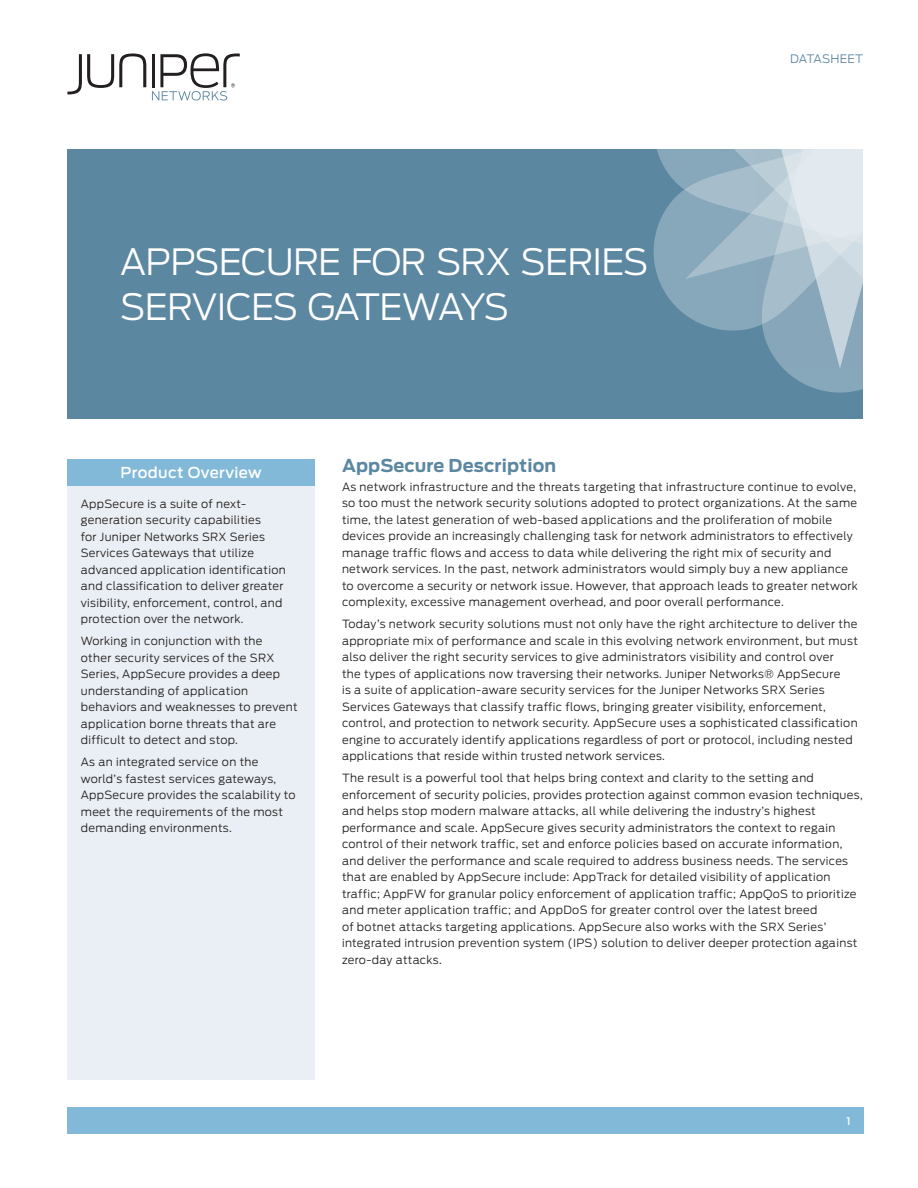
<style>
.page{position:relative;width:918px;height:1188px;background:#fff}
.page>*{position:absolute;margin:0;border:0;box-sizing:border-box;transform-origin:0 0}
.t1{font:300 36px/45px "Antenna";letter-spacing:-.02em;color:#fff}
.t2{font:700 17.7px "Antenna";letter-spacing:.01em;color:#5c87a1}
.t3{font:500 15px "Antenna";letter-spacing:.03em;color:#fff}
.t4{font:300 11.7px "Antenna";letter-spacing:.01em;color:#5c87a1}
.t5{font:300 11.25px/16.5px "Antenna";letter-spacing:.03em;color:#231f20}
.t6{font:500 10.5px "Antenna";color:#fff}
</style>
<div class="page">
<div style="left:68px;top:1107px;width:796px;height:27px;background:#83b9d8"></div>
<svg style="left:67px;top:54px;width:79px;height:40px"></svg>
<svg style="left:152px;top:53px;width:88px;height:48px"></svg>
<div style="left:68px;top:149px;width:795px;height:270px;background:#5c87a1"></div>
<svg style="left:654px;top:149px;width:209px;height:243px"></svg>
<div style="left:67px;top:459px;width:248px;height:27px;background:#83b9d8"></div>
<div style="left:67px;top:486px;width:248px;height:594px;background:#e9eff4"></div>
<h1 class="t1" style="left:120px;top:240px;width:530px">APPSECURE FOR SRX SERIES<br>SERVICES GATEWAYS</h1>
<p class="t4" style="left:790px;top:52px;width:74px">DATASHEET</p>
<h3 class="t3" style="left:121px;top:464px;width:143px">Product Overview</h3>
<p class="t5" style="left:81px;top:496px;width:206px">AppSecure is a suite of next&shy;generation security capabilities<br>for Juniper Networks SRX Series Services Gateways that utilize advanced application identification and classification to deliver greater visibility, enforcement, control, and protection over the network.</p>
<p class="t5" style="left:81px;top:633px;width:218px">Working in conjunction with the<br>other security services of the SRX Series, AppSecure provides a deep understanding of application behaviors and weaknesses to prevent application borne threats that are difficult to detect and stop.</p>
<p class="t5" style="left:81px;top:754px;width:216px">As an integrated service on the world’s fastest services gateways, AppSecure provides the scalability to meet the requirements of the most demanding environments.</p>
<h2 class="t2" style="left:342px;top:455px;width:216px">AppSecure Description</h2>
<p class="t5" style="left:342px;top:479px;width:517px">As network infrastructure and the threats targeting that infrastructure continue to evolve, so too must the network security solutions adopted to protect organizations. At the same time, the latest generation of web-based applications and the proliferation of mobile devices provide an increasingly challenging task for network administrators to effectively manage traffic flows and access to data while delivering the right mix of security and network services. In the past, network administrators would simply buy a new appliance to overcome a security or network issue. However, that approach leads to greater network complexity, excessive management overhead, and poor overall performance.</p>
<p class="t5" style="left:342px;top:616px;width:517px">Today’s network security solutions must not only have the right architecture to deliver the appropriate mix of performance and scale in this evolving network environment, but must also deliver the right security services to give administrators visibility and control over<br>the types of applications now traversing their networks. Juniper Networks® AppSecure<br>is a suite of application-aware security services for the Juniper Networks SRX Series Services Gateways that classify traffic flows, bringing greater visibility, enforcement, control, and protection to network security. AppSecure uses a sophisticated classification engine to accurately identify applications regardless of port or protocol, including nested applications that reside within trusted network services.</p>
<p class="t5" style="left:342px;top:770px;width:522px">The result is a powerful tool that helps bring context and clarity to the setting and enforcement of security policies, provides protection against common evasion techniques, and helps stop modern malware attacks, all while delivering the industry’s highest performance and scale. AppSecure gives security administrators the context to regain control of their network traffic, set and enforce policies based on accurate information, and deliver the performance and scale required to address business needs. The services that are enabled by AppSecure include: AppTrack for detailed visibility of application traffic; AppFW for granular policy enforcement of application traffic; AppQoS to prioritize and meter application traffic; and AppDoS for greater control over the latest breed<br>of botnet attacks targeting applications. AppSecure also works with the SRX Series’ integrated intrusion prevention system (IPS) solution to deliver deeper protection against zero-day attacks.</p>
<p class="t6" style="left:846px;top:1115px;width:6px">1</p>
</div>
